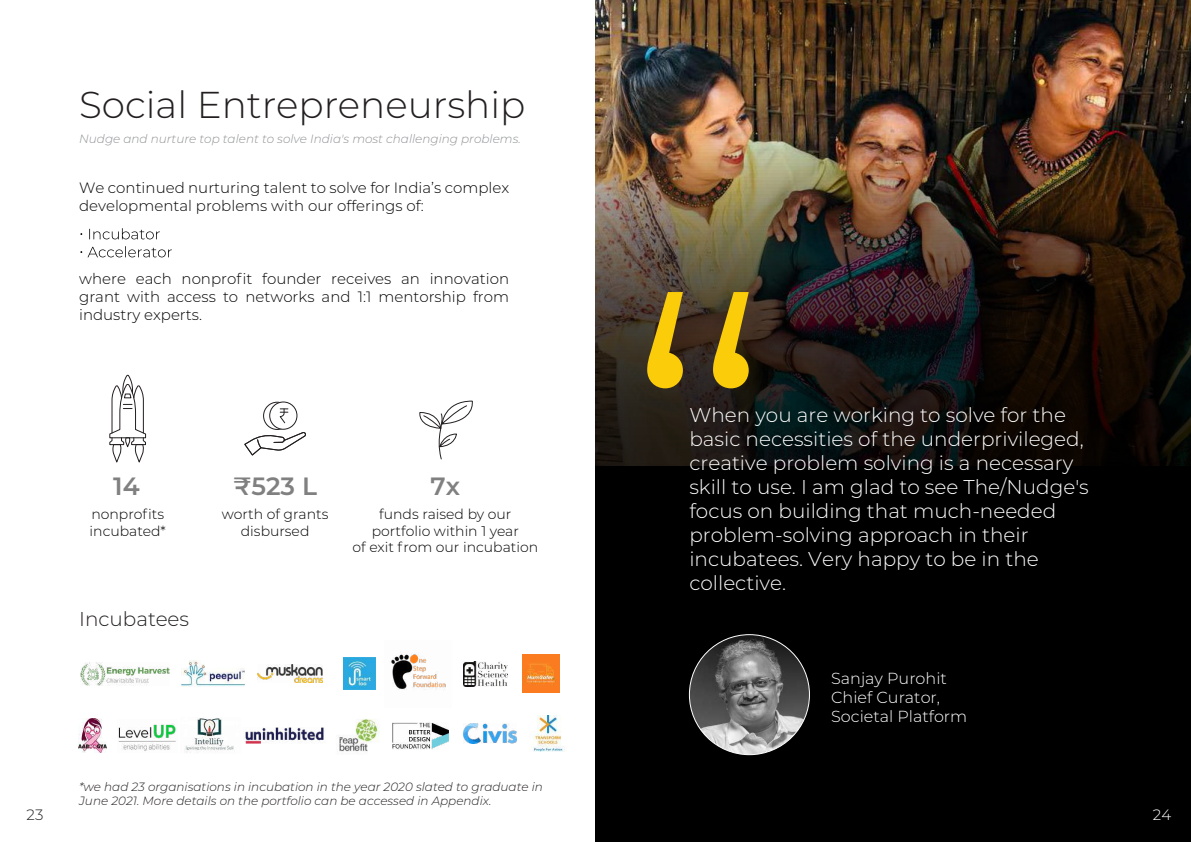
<style>
.page{position:relative;width:1191px;height:842px;background:#fff}
.page>*{position:absolute;margin:0;border:0;box-sizing:border-box;transform-origin:0 0}
.t1{font:300 37.4px "Montserrat";color:#231f20}
.t2{font:600 25px "Montserrat";color:#808081}
.t3{font:300 20px/24px "Montserrat";color:#fff}
.t4{font:300 20px "Montserrat";color:#231f20}
.t5{font:300 16px/19.2px "Montserrat";color:#fff}
.t6{font:300 15px/18px "Montserrat";color:#000}
.t7{font:300 15px "Montserrat";color:#231f20}
.t8{font:300 15px "Montserrat";color:#fff}
.t9{font:300 14px/16.8px "Montserrat";color:#000;text-align:center}
.t10{font:italic 300 12px/14.4px "Montserrat";color:#231f20}
.t11{font:italic 300 12px "Montserrat";color:#8f9194}
</style>
<div class="page">
<img style="left:595px;top:0;width:596px;height:842px">
<svg style="left:80px;top:228px;width:80px;height:11px"></svg>
<svg style="left:80px;top:246px;width:92px;height:11px"></svg>
<svg style="left:109px;top:374px;width:38px;height:89px"></svg>
<div style="left:263px;top:402px;width:28px;height:28px;border:1px solid #231f20;border-radius:50%"></div>
<svg style="left:244px;top:432px;width:62px;height:24px"></svg>
<div style="left:270px;top:402px;width:27px;height:27px;background:#fff;border-radius:50%"></div>
<div style="left:269px;top:401px;width:28px;height:29px;border:1px solid #231f20;border-radius:50%"></div>
<svg style="left:279px;top:408px;width:9px;height:16px"></svg>
<svg style="left:419px;top:401px;width:54px;height:59px"></svg>
<svg style="left:647px;top:292px;width:101px;height:96px;background:#8d7218"></svg>
<img style="left:689px;top:635px;width:120px;height:120px;border-radius:60px">
<img style="left:258px;top:665px;width:65px;height:18px">
<img style="left:118px;top:723px;width:58px;height:28px">
<img style="left:464px;top:661px;width:43px;height:25px">
<img style="left:184px;top:718px;width:50px;height:35px">
<img style="left:391px;top:654px;width:55px;height:36px">
<img style="left:464px;top:724px;width:53px;height:19px">
<img style="left:79px;top:719px;width:27px;height:33px">
<img style="left:533px;top:715px;width:31px;height:37px">
<img style="left:344px;top:658px;width:32px;height:32px">
<img style="left:338px;top:719px;width:42px;height:33px">
<img style="left:182px;top:661px;width:62px;height:26px">
<img style="left:245px;top:728px;width:79px;height:15px">
<img style="left:393px;top:722px;width:55px;height:27px">
<img style="left:80px;top:662px;width:90px;height:23px">
<img style="left:523px;top:655px;width:36px;height:38px">
<h1 class="t1" style="left:79px;top:79px;width:448px">Social Entrepreneurship</h1>
<p class="t11" style="left:79px;top:131px;width:443px">Nudge and nurture top talent to solve India's most challenging problems.</p>
<p class="t6" style="left:79px;top:178px;width:431px">We continued nurturing talent to solve for India’s complex developmental problems with our offerings of:</p>
<p class="t6" style="left:79px;top:269px;width:431px;text-align:justify">where each nonprofit founder receives an innovation grant with access to networks and 1:1 mentorship from industry experts.</p>
<p class="t2" style="left:113px;top:468px;width:28px">14</p>
<p class="t9" style="left:90px;top:505px;width:78px;text-align:left">nonprofits incubated*</p>
<p class="t4" style="left:79px;top:605px;width:112px">Incubatees</p>
<p class="t2" style="left:233px;top:468px;width:85px">₹523 L</p>
<p class="t9" style="left:222px;top:505px;width:108px">worth of grants disbursed</p>
<p class="t2" style="left:430px;top:468px;width:31px">7x</p>
<p class="t9" style="left:352px;top:505px;width:187px">funds raised by our portfolio within 1 year<br>of exit from our incubation</p>
<p class="t10" style="left:79px;top:779px;width:465px">*we had 23 organisations in incubation in the year 2020 slated to graduate in<br>June 2021. More details on the portfolio can be accessed in Appendix.</p>
<p class="t3" style="left:689px;top:402px;width:401px">When you are working to solve for the basic necessities of the underprivileged, creative problem solving is a necessary skill to use. I am glad to see The/Nudge's focus on building that much-needed problem-solving approach in their incubatees. Very happy to be in the collective.</p>
<p class="t5" style="left:831px;top:668px;width:138px">Sanjay Purohit<br>Chief Curator,<br>Societal Platform</p>
<p class="t7" style="left:27px;top:805px;width:18px">23</p>
<p class="t8" style="left:1152px;top:805px;width:20px">24</p>
</div>
